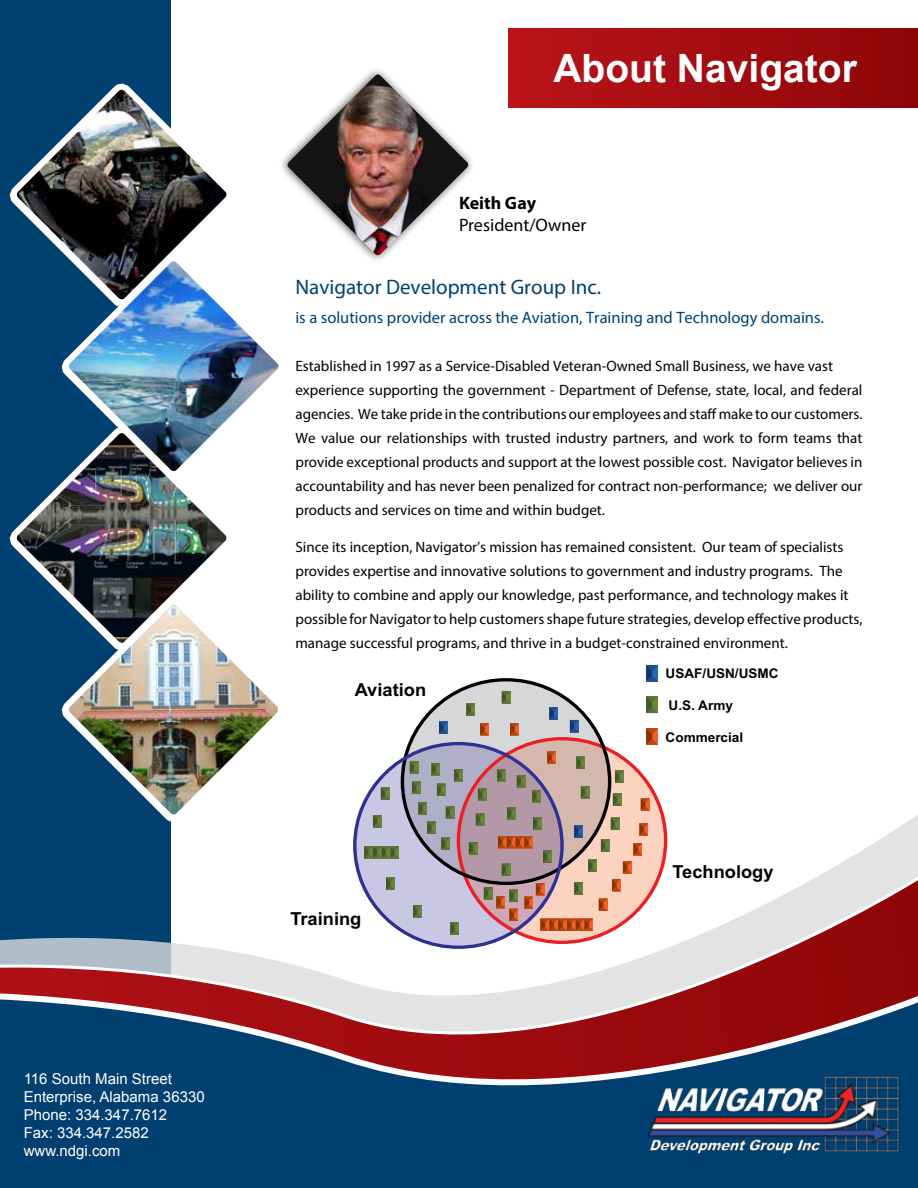
<style>
.page{position:relative;width:918px;height:1188px;background:#fff}
.page>*{position:absolute;margin:0;border:0;box-sizing:border-box;transform-origin:0 0}
.t1{font:700 39px "Arial";color:#fff}
.t2{font:21px "Myriad Pro";color:#004071}
.t3{font:700 18px "Arial";color:#000}
.t4{font:18px "Myriad Pro";color:#000}
.t5{font:700 18px "Myriad Pro";color:#000}
.t6{font:16.5px "Myriad Pro";color:#004071}
.t7{font:15px/24px "Myriad Pro";color:#000}
.t8{font:15px/18px "Arial";color:#fff}
.t9{font:700 13.35px "Arial";color:#000}
</style>
<div class="page">
<div style="left:0;top:0;width:170px;height:1188px;background:#004071"></div>
<svg style="left:170px;top:815px;width:748px;height:52px"></svg>
<div style="left:170px;top:1138px;width:748px;height:50px;background:#004071"></div>
<svg style="left:61px;top:701px;width:235px;height:146px"></svg>
<img style="left:67px;top:645px;width:211px;height:171px">
<img style="left:67px;top:301px;width:212px;height:132px">
<img style="left:646px;top:1138px;width:261px;height:31px">
<div style="left:509px;top:28px;width:409px;height:80px;background:linear-gradient(to right,#ba141b,#8d0507)"></div>
<svg style="left:170px;top:1096px;width:748px;height:42px;background:#204c76"></svg>
<svg style="left:0;top:867px;width:918px;height:229px"></svg>
<img style="left:15px;top:433px;width:212px;height:212px">
<img style="left:15px;top:90px;width:212px;height:211px">
<img style="left:286px;top:74px;width:184px;height:183px">
<svg style="left:355px;top:665px;width:312px;height:282px"></svg>
<p class="t8" style="left:24px;top:1070px;width:182px">116 South Main Street<br>Enterprise, Alabama 36330<br>Phone: 334.347.7612<br>Fax: 334.347.2582 www.ndgi.com</p>
<h1 class="t1" style="left:554px;top:43px;width:305px">About Navigator</h1>
<p class="t5" style="left:459px;top:191px;width:79px">Keith Gay</p>
<p class="t4" style="left:459px;top:213px;width:129px">President/Owner</p>
<h2 class="t2" style="left:295px;top:274px;width:307px">Navigator Development Group Inc.</h2>
<p class="t6" style="left:295px;top:307px;width:530px">is a solutions provider across the Aviation, Training and Technology domains.</p>
<p class="t7" style="left:295px;top:354px;width:569px">Established in 1997 as a Service-Disabled Veteran‐Owned Small Business, we have vast experience supporting the government - Department of Defense, state, local, and federal agencies. We take pride in the contributions our employees and staff make to our customers.<br>We value our relationships with trusted industry partners, and work to form teams that provide exceptional products and support at the lowest possible cost. Navigator believes in accountability and has never been penalized for contract non-performance; we deliver our products and services on time and within budget.</p>
<p class="t7" style="left:295px;top:535px;width:568px">Since its inception, Navigator’s mission has remained consistent. Our team of specialists provides expertise and innovative solutions to government and industry programs. The ability to combine and apply our knowledge, past performance, and technology makes it possible for Navigator to help customers shape future strategies, develop effective products, manage successful programs, and thrive in a budget-constrained environment.</p>
<p class="t3" style="left:355px;top:677px;width:73px">Aviation</p>
<p class="t3" style="left:290px;top:906px;width:73px">Training</p>
<p class="t9" style="left:666px;top:665px;width:115px">USAF/USN/USMC</p>
<p class="t9" style="left:669px;top:696px;width:66px">U.S. Army</p>
<p class="t9" style="left:666px;top:728px;width:79px">Commercial</p>
<p class="t3" style="left:672px;top:860px;width:103px">Technology</p>
</div>
